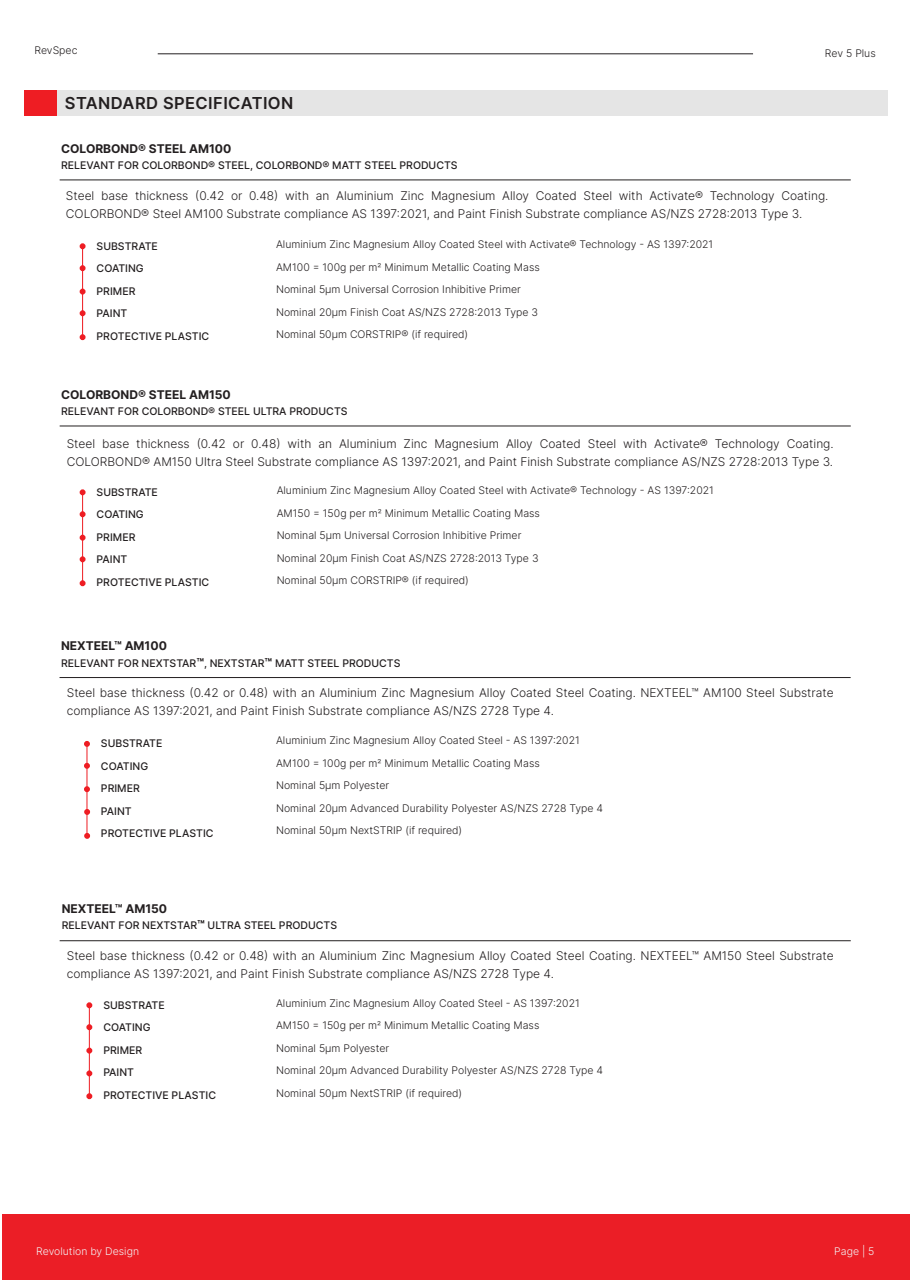
<style>
.page{position:relative;width:910px;height:1280px;background:#fff}
.page>*{position:absolute;margin:0;border:0;box-sizing:border-box;transform-origin:0 0}
.t1{font:600 16.5px "Inter";letter-spacing:.025em;color:#231f20}
.t2{font:300 12px/18px "Inter";color:#231f20}
.t3{font:700 12px "Inter";color:#231f20}
.t4{font:300 10.5px/22.5px "Inter";color:#231f20}
.t5{font:500 10.5px/22.5px "Inter";color:#231f20}
.t6{font:300 10.5px "Inter";color:#f2f3f4}
.s1{font-weight:700;font-size:12px}
</style>
<div class="page">
<hr style="left:60px;top:180px;width:791px;height:1px;background:#231f20">
<hr style="left:82px;top:248px;width:1px;height:91px;background:#ee1d23">
<svg style="left:80px;top:243px;width:6px;height:6px"></svg>
<svg style="left:80px;top:334px;width:6px;height:6px"></svg>
<svg style="left:80px;top:265px;width:6px;height:6px"></svg>
<svg style="left:80px;top:310px;width:6px;height:6px"></svg>
<svg style="left:80px;top:289px;width:6px;height:6px"></svg>
<hr style="left:60px;top:677px;width:791px;height:1px;background:#231f20">
<hr style="left:87px;top:746px;width:1px;height:91px;background:#ee1d23">
<svg style="left:84px;top:741px;width:6px;height:6px"></svg>
<svg style="left:84px;top:833px;width:6px;height:6px"></svg>
<svg style="left:84px;top:763px;width:6px;height:6px"></svg>
<svg style="left:84px;top:809px;width:6px;height:6px"></svg>
<svg style="left:84px;top:786px;width:6px;height:6px"></svg>
<hr style="left:60px;top:426px;width:791px;height:1px;background:#231f20">
<hr style="left:82px;top:494px;width:1px;height:91px;background:#ee1d23">
<svg style="left:80px;top:489px;width:6px;height:6px"></svg>
<svg style="left:80px;top:580px;width:6px;height:6px"></svg>
<svg style="left:80px;top:511px;width:6px;height:6px"></svg>
<svg style="left:80px;top:556px;width:6px;height:6px"></svg>
<svg style="left:80px;top:535px;width:6px;height:6px"></svg>
<hr style="left:60px;top:940px;width:791px;height:1px;background:#231f20">
<hr style="left:89px;top:1007px;width:1px;height:91px;background:#ee1d23">
<svg style="left:86px;top:1002px;width:6px;height:6px"></svg>
<svg style="left:86px;top:1024px;width:6px;height:6px"></svg>
<svg style="left:86px;top:1070px;width:6px;height:6px"></svg>
<svg style="left:86px;top:1048px;width:6px;height:5px"></svg>
<svg style="left:86px;top:1093px;width:6px;height:6px"></svg>
<div style="left:27px;top:90px;width:861px;height:26px;background:#e5e5e5"></div>
<div style="left:24px;top:90px;width:33px;height:25px;background:#ee1d23"></div>
<div style="left:2px;top:1215px;width:908px;height:65px;background:#eb1e26"></div>
<hr style="left:158px;top:54px;width:595px;height:1px;background:#231f20">
<p class="t4" style="left:34px;top:39px;width:45px">RevSpec</p>
<p class="t4" style="left:825px;top:42px;width:52px">Rev 5 Plus</p>
<h1 class="t1" style="left:65px;top:91px;width:230px">STANDARD SPECIFICATION</h1>
<h1 class="t1" style="left:82px;top:92px;width:246px">NON-CYCLONIC SPAN TABLE</h1>
<p class="t3" style="left:61px;top:139px;width:172px">COLORBOND® STEEL AM100</p>
<p class="t5" style="left:61px;top:154px;width:398px">RELEVANT FOR COLORBOND® STEEL, COLORBOND® MATT STEEL PRODUCTS</p>
<p class="t2" style="left:66px;top:186px;width:764px">Steel base thickness (0.42 or 0.48) with an Aluminium Zinc Magnesium Alloy Coated Steel with Activate® Technology Coating.<br>COLORBOND® Steel AM100 Substrate compliance AS 1397:2021, and Paint Finish Substrate compliance AS/NZS 2728:2013 Type 3.</p>
<p class="t5" style="left:97px;top:234px;width:114px">SUBSTRATE<br>COATING<br>PRIMER<br>PAINT<br>PROTECTIVE PLASTIC</p>
<p class="t4" style="left:276px;top:233px;width:439px">Aluminium Zinc Magnesium Alloy Coated Steel with Activate® Technology - AS 1397:2021<br>AM100 = 100g per m2 Minimum Metallic Coating Mass<br>Nominal 5µm Universal Corrosion Inhibitive Primer<br>Nominal 20µm Finish Coat AS/NZS 2728:2013 Type 3<br>Nominal 50µm CORSTRIP® (if required)</p>
<p class="t3" style="left:61px;top:385px;width:171px">COLORBOND® STEEL AM150</p>
<p class="t5" style="left:61px;top:400px;width:288px">RELEVANT FOR COLORBOND® STEEL ULTRA PRODUCTS</p>
<p class="t2" style="left:67px;top:435px;width:768px">Steel base thickness (0.42 or 0.48) with an Aluminium Zinc Magnesium Alloy Coated Steel with Activate® Technology Coating.<br>COLORBOND® AM150 Ultra Steel Substrate compliance AS 1397:2021, and Paint Finish Substrate compliance AS/NZS 2728:2013 Type 3.</p>
<p class="t5" style="left:97px;top:481px;width:114px">SUBSTRATE<br>COATING<br>PRIMER<br>PAINT<br>PROTECTIVE PLASTIC</p>
<p class="t4" style="left:277px;top:479px;width:439px">Aluminium Zinc Magnesium Alloy Coated Steel with Activate® Technology - AS 1397:2021<br>AM150 = 150g per m2 Minimum Metallic Coating Mass<br>Nominal 5µm Universal Corrosion Inhibitive Primer<br>Nominal 20µm Finish Coat AS/NZS 2728:2013 Type 3<br>Nominal 50µm CORSTRIP® (if required)</p>
<p class="t3" style="left:61px;top:637px;width:107px">NEXTEEL™ AM100</p>
<p class="t5" style="left:61px;top:651px;width:341px">RELEVANT FOR NEXTSTAR<span class="s1">™</span>, NEXTSTAR<span class="s1">™</span> MATT STEEL PRODUCTS</p>
<p class="t2" style="left:67px;top:684px;width:768px">Steel base thickness (0.42 or 0.48) with an Aluminium Zinc Magnesium Alloy Coated Steel Coating. NEXTEEL™ AM100 Steel Substrate compliance AS 1397:2021, and Paint Finish Substrate compliance AS/NZS 2728 Type 4.</p>
<p class="t5" style="left:101px;top:732px;width:114px">SUBSTRATE<br>COATING<br>PRIMER<br>PAINT<br>PROTECTIVE PLASTIC</p>
<p class="t4" style="left:276px;top:729px;width:329px">Aluminium Zinc Magnesium Alloy Coated Steel - AS 1397:2021<br>AM100 = 100g per m2 Minimum Metallic Coating Mass<br>Nominal 5µm Polyester<br>Nominal 20µm Advanced Durability Polyester AS/NZS 2728 Type 4<br>Nominal 50µm NextSTRIP (if required)</p>
<p class="t3" style="left:62px;top:899px;width:107px">NEXTEEL™ AM150</p>
<p class="t5" style="left:62px;top:914px;width:277px">RELEVANT FOR NEXTSTAR<span class="s1">™</span> ULTRA STEEL PRODUCTS</p>
<p class="t2" style="left:67px;top:946px;width:768px">Steel base thickness (0.42 or 0.48) with an Aluminium Zinc Magnesium Alloy Coated Steel Coating. NEXTEEL™ AM150 Steel Substrate compliance AS 1397:2021, and Paint Finish Substrate compliance AS/NZS 2728 Type 4.</p>
<p class="t5" style="left:103px;top:993px;width:114px">SUBSTRATE<br>COATING<br>PRIMER<br>PAINT<br>PROTECTIVE PLASTIC</p>
<p class="t4" style="left:276px;top:991px;width:329px">Aluminium Zinc Magnesium Alloy Coated Steel - AS 1397:2021<br>AM150 = 150g per m2 Minimum Metallic Coating Mass<br>Nominal 5µm Polyester<br>Nominal 20µm Advanced Durability Polyester AS/NZS 2728 Type 4<br>Nominal 50µm NextSTRIP (if required)</p>
<p class="t6" style="left:36px;top:1243px;width:104px">Revolution by Design</p>
<p class="t6" style="left:834px;top:1243px;width:42px">Page | 5</p>
</div>
